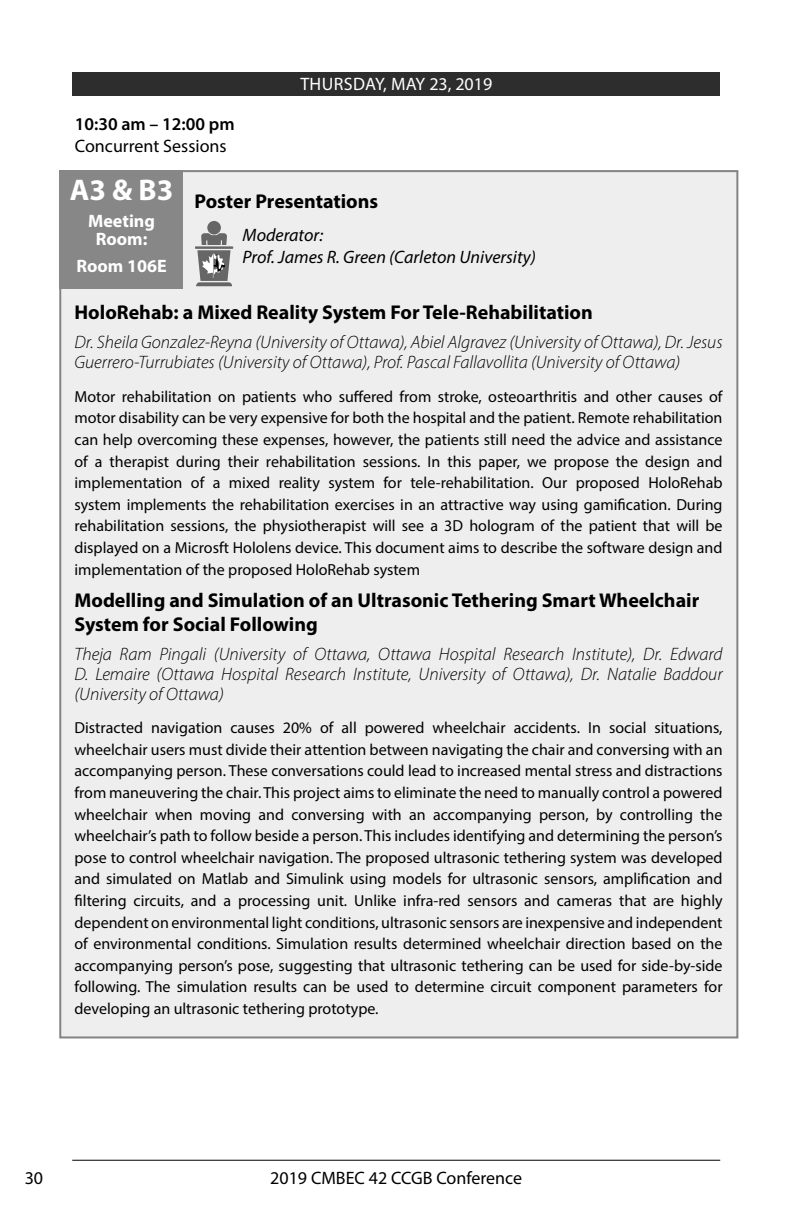
<style>
.page{position:relative;width:792px;height:1224px;background:#fff}
.page>*{position:absolute;margin:0;border:0;box-sizing:border-box;transform-origin:0 0}
.t1{font:700 30px "Myriad Pro";color:#fff}
.t2{font:700 20px/24px "Myriad Pro";color:#000}
.t3{font:italic 300 18px/20px "Myriad Pro";color:#000}
.t4{font:italic 18px/21.6px "Myriad Pro";color:#000}
.t5{font:18px "Myriad Pro";color:#000}
.t6{font:700 18px/18px "Myriad Pro";color:#fff;text-align:center}
.t7{font:18px "Myriad Pro";letter-spacing:.005em;color:#fff}
.t8{font:600 18px "Myriad Pro";color:#000}
.t9{font:16px/21.6px "Myriad Pro";color:#000;text-align:justify}
</style>
<div class="page">
<div style="left:72px;top:72px;width:648px;height:24px;background:#2d2d2d"></div>
<div style="left:60px;top:171px;width:677px;height:866px;background:#eee"></div>
<div style="left:59px;top:170px;width:124px;height:118px;background:#878787"></div>
<div style="left:207px;top:221px;width:14px;height:14px;background:#666;border-radius:50%"></div>
<svg style="left:195px;top:233px;width:38px;height:53px"></svg>
<hr style="left:72px;top:1160px;width:648px;height:1px;background:#000">
<p class="t8" style="left:75px;top:117px;width:161px">10:30 am – 12:00 pm</p>
<p class="t5" style="left:75px;top:139px;width:153px">Concurrent Sessions</p>
<p class="t7" style="left:300px;top:77px;width:193px">THURSDAY, MAY 23, 2019</p>
<h1 class="t1" style="left:70px;top:178px;width:105px">A3 &amp; B3</h1>
<p class="t6" style="left:88px;top:213px;width:68px">Meeting<br>Room:</p>
<p class="t6" style="left:77px;top:258px;width:92px">Room 106E</p>
<p class="t2" style="left:195px;top:191px;width:185px">Poster Presentations</p>
<p class="t4" style="left:243px;top:226px;width:295px">Moderator:<br>Prof. James R. Green (Carleton University)</p>
<p class="t2" style="left:75px;top:302px;width:520px">HoloRehab: a Mixed Reality System For Tele-Rehabilitation</p>
<p class="t3" style="left:75px;top:334px;width:650px">Dr. Sheila Gonzalez-Reyna (University of Ottawa), Abiel Algravez (University of Ottawa), Dr. Jesus<br>Guerrero-Turrubiates (University of Ottawa), Prof. Pascal Fallavollita (University of Ottawa)</p>
<p class="t9" style="left:75px;top:387px;width:650px">Motor rehabilitation on patients who suffered from stroke, osteoarthritis and other causes of motor disability can be very expensive for both the hospital and the patient. Remote rehabilitation can help overcoming these expenses, however, the patients still need the advice and assistance of a therapist during their rehabilitation sessions. In this paper, we propose the design and implementation of a mixed reality system for tele-rehabilitation. Our proposed HoloRehab system implements the rehabilitation exercises in an attractive way using gamification. During rehabilitation sessions, the physiotherapist will see a 3D hologram of the patient that will be displayed on a Microsft Hololens device. This document aims to describe the software design and implementation of the proposed HoloRehab system</p>
<p class="t2" style="left:75px;top:590px;width:626px">Modelling and Simulation of an Ultrasonic Tethering Smart Wheelchair<br>System for Social Following</p>
<p class="t3" style="left:75px;top:645px;width:649px;text-align:justify">Theja Ram Pingali (University of Ottawa, Ottawa Hospital Research Institute), Dr. Edward D. Lemaire (Ottawa Hospital Research Institute, University of Ottawa), Dr. Natalie Baddour (University of Ottawa)</p>
<p class="t9" style="left:75px;top:718px;width:650px">Distracted navigation causes 20% of all powered wheelchair accidents. In social situations, wheelchair users must divide their attention between navigating the chair and conversing with an accompanying person. These conversations could lead to increased mental stress and distractions from maneuvering the chair. This project aims to eliminate the need to manually control a powered wheelchair when moving and conversing with an accompanying person, by controlling the wheelchair’s path to follow beside a person. This includes identifying and determining the person’s pose to control wheelchair navigation. The proposed ultrasonic tethering system was developed and simulated on Matlab and Simulink using models for ultrasonic sensors, amplification and filtering circuits, and a processing unit. Unlike infra-red sensors and cameras that are highly dependent on environmental light conditions, ultrasonic sensors are inexpensive and independent of environmental conditions. Simulation results determined wheelchair direction based on the accompanying person’s pose, suggesting that ultrasonic tethering can be used for side-by-side following. The simulation results can be used to determine circuit component parameters for developing an ultrasonic tethering prototype.</p>
<p class="t5" style="left:25px;top:1171px;width:20px">30</p>
<p class="t5" style="left:270px;top:1171px;width:253px">2019 CMBEC 42 CCGB Conference</p>
</div>
